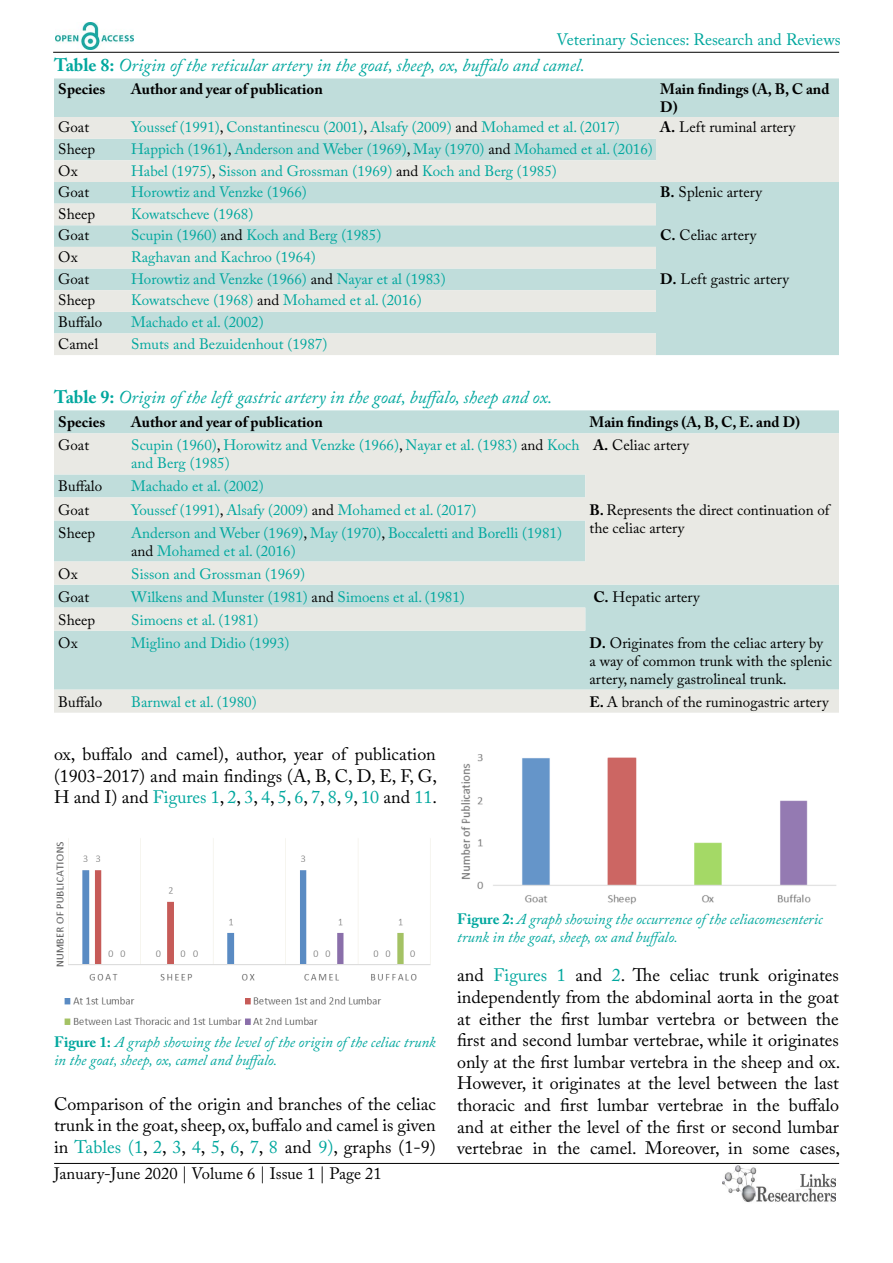
<style>
.page{position:relative;width:893px;height:1263px;background:#fff}
.page>*{position:absolute;margin:0;border:0;box-sizing:border-box;transform-origin:0 0}
.t1{font:18px/21.6px "Adobe Caslon Pro";color:#000;text-align:justify}
.t2{font:italic 18px "Adobe Caslon Pro";color:#00a79e}
.t3{font:16.5px "Adobe Caslon Pro";color:#000}
.t4{font:16.5px "Adobe Caslon Pro";color:#00a79e}
.t5{font:15px/18px "Adobe Caslon Pro";color:#00a79e}
.t6{font:15px/18px "Adobe Caslon Pro";color:#000}
.t7{font:italic 15px/18px "Adobe Caslon Pro";color:#00a79e}
.t8{font:700 15px/18px "Adobe Caslon Pro";color:#000}
.s1{font-weight:700;font-style:normal}
.s2{color:#000}
.s3{font-weight:700}
.s4{color:#00a79e}
</style>
<div class="page">
<hr style="left:53px;top:52px;width:786px;height:1px;background:#000">
<hr style="left:54px;top:1163px;width:785px;height:1px;background:#000">
<img style="left:55px;top:23px;width:79px;height:27px">
<img style="left:722px;top:1166px;width:113px;height:37px">
<div style="left:54px;top:78px;width:785px;height:39px;background:#c0dddb"></div>
<svg style="left:54px;top:117px;width:785px;height:238px;background:#d4e2df"></svg>
<div style="left:54px;top:410px;width:785px;height:23px;background:#c0dddb"></div>
<svg style="left:54px;top:433px;width:785px;height:280px;background:#d5e3df"></svg>
<img style="left:56px;top:838px;width:375px;height:187px">
<img style="left:460px;top:754px;width:376px;height:151px">
<p class="t4" style="left:556px;top:30px;width:286px">Veterinary Sciences: Research and Reviews</p>
<p class="t2" style="left:54px;top:54px;width:532px"><span class="s1">Table 8:</span> Origin of the reticular artery in the goat, sheep, ox, buffalo and camel.</p>
<p class="t8" style="left:58px;top:80px;width:49px">Species</p>
<p class="t8" style="left:131px;top:80px;width:193px">Author and year of publication</p>
<p class="t8" style="left:660px;top:80px;width:171px">Main findings (A, B, C and<br>D)</p>
<p class="t6" style="left:58px;top:118px;width:32px">Goat</p>
<p class="t5" style="left:131px;top:118px;width:490px">Youssef (1991)<span class="s2">,</span> Constantinescu (2001)<span class="s2">,</span> Alsafy (2009) <span class="s2">and</span> Mohamed et al. (2017)</p>
<p class="t6" style="left:660px;top:118px;width:137px"><span class="s3">A.</span> Left ruminal artery</p>
<p class="t6" style="left:58px;top:140px;width:39px">Sheep</p>
<p class="t5" style="left:131px;top:140px;width:523px">Happich (1961)<span class="s2">,</span> Anderson and Weber (1969)<span class="s2">,</span> May (1970) <span class="s2">and</span> Mohamed et al. (2016)</p>
<p class="t6" style="left:58px;top:161px;width:21px">Ox</p>
<p class="t5" style="left:131px;top:161px;width:427px">Habel (1975)<span class="s2">,</span> Sisson and Grossman (1969) <span class="s2">and</span> Koch and Berg (1985)</p>
<p class="t6" style="left:58px;top:183px;width:32px">Goat</p>
<p class="t5" style="left:131px;top:183px;width:177px">Horowtiz and Venzke (1966)</p>
<p class="t6" style="left:660px;top:183px;width:103px"><span class="s3">B.</span> Splenic artery</p>
<p class="t6" style="left:58px;top:205px;width:39px">Sheep</p>
<p class="t5" style="left:131px;top:205px;width:124px">Kowatscheve (1968)</p>
<p class="t6" style="left:58px;top:226px;width:32px">Goat</p>
<p class="t5" style="left:131px;top:226px;width:252px">Scupin (1960) <span class="s2">and</span> Koch and Berg (1985)</p>
<p class="t6" style="left:660px;top:226px;width:98px"><span class="s3">C.</span> Celiac artery</p>
<p class="t6" style="left:58px;top:248px;width:21px">Ox</p>
<p class="t5" style="left:131px;top:248px;width:186px">Raghavan and Kachroo (1964)</p>
<p class="t6" style="left:58px;top:270px;width:32px">Goat</p>
<p class="t5" style="left:131px;top:270px;width:316px">Horowtiz and Venzke (1966) <span class="s2">and</span> Nayar et al (1983)</p>
<p class="t6" style="left:660px;top:270px;width:130px"><span class="s3">D.</span> Left gastric artery</p>
<p class="t6" style="left:58px;top:291px;width:39px">Sheep</p>
<p class="t5" style="left:131px;top:291px;width:292px">Kowatscheve (1968) <span class="s2">and</span> Mohamed et al. (2016)</p>
<p class="t6" style="left:58px;top:313px;width:46px">Buffalo</p>
<p class="t5" style="left:131px;top:313px;width:134px">Machado et al. (2002)</p>
<p class="t6" style="left:58px;top:334px;width:41px">Camel</p>
<p class="t5" style="left:131px;top:334px;width:198px">Smuts and Bezuidenhout (1987)</p>
<p class="t2" style="left:54px;top:386px;width:500px"><span class="s1">Table 9:</span> Origin of the left gastric artery in the goat, buffalo, sheep and ox.</p>
<p class="t8" style="left:58px;top:413px;width:49px">Species</p>
<p class="t8" style="left:131px;top:413px;width:193px">Author and year of publication</p>
<p class="t8" style="left:590px;top:413px;width:212px">Main findings (A, B, C, E. and D)</p>
<p class="t6" style="left:58px;top:436px;width:32px">Goat</p>
<p class="t5" style="left:131px;top:436px;width:450px">Scupin (1960)<span class="s2">,</span> Horowitz and Venzke (1966)<span class="s2">,</span> Nayar et al. (1983) <span class="s2">and</span> Koch and Berg (1985)</p>
<p class="t6" style="left:593px;top:436px;width:97px"><span class="s3">A.</span> Celiac artery</p>
<p class="t6" style="left:58px;top:477px;width:46px">Buffalo</p>
<p class="t5" style="left:131px;top:477px;width:134px">Machado et al. (2002)</p>
<p class="t6" style="left:58px;top:500px;width:32px">Goat</p>
<p class="t5" style="left:131px;top:500px;width:347px">Youssef (1991)<span class="s2">,</span> Alsafy (2009) <span class="s2">and</span> Mohamed et al. (2017)</p>
<p class="t6" style="left:590px;top:500px;width:242px"><span class="s3">B.</span> Represents the direct continuation of the celiac artery</p>
<p class="t6" style="left:58px;top:523px;width:39px">Sheep</p>
<p class="t5" style="left:131px;top:523px;width:432px">Anderson and Weber (1969)<span class="s2">,</span> May (1970)<span class="s2">,</span> Boccaletti and Borelli (1981) <span class="s2">and</span> Mohamed et al. (2016)</p>
<p class="t6" style="left:58px;top:564px;width:21px">Ox</p>
<p class="t5" style="left:131px;top:564px;width:175px">Sisson and Grossman (1969)</p>
<p class="t6" style="left:58px;top:587px;width:32px">Goat</p>
<p class="t5" style="left:131px;top:587px;width:335px">Wilkens and Munster (1981) <span class="s2">and</span> Simoens et al. (1981)</p>
<p class="t6" style="left:593px;top:587px;width:108px"><span class="s3">C.</span> Hepatic artery</p>
<p class="t6" style="left:58px;top:610px;width:39px">Sheep</p>
<p class="t5" style="left:131px;top:610px;width:129px">Simoens et al. (1981)</p>
<p class="t6" style="left:58px;top:633px;width:21px">Ox</p>
<p class="t5" style="left:131px;top:633px;width:160px">Miglino and Didio (1993)</p>
<p class="t6" style="left:590px;top:633px;width:244px"><span class="s3">D.</span> Originates from the celiac artery by a way of common trunk with the splenic artery, namely gastrolineal trunk.</p>
<p class="t6" style="left:58px;top:692px;width:46px">Buffalo</p>
<p class="t5" style="left:131px;top:692px;width:127px">Barnwal et al. (1980)</p>
<p class="t6" style="left:590px;top:692px;width:240px"><span class="s3">E.</span> A branch of the ruminogastric artery</p>
<p class="t1" style="left:54px;top:743px;width:385px">ox, buffalo and camel), author, year of publication (1903-2017) and main findings (A, B, C, D, E, F, G, H and I) and <span class="s4">Figures 1</span>, <span class="s4">2</span>, <span class="s4">3</span>, <span class="s4">4</span>, <span class="s4">5</span>, <span class="s4">6</span>, <span class="s4">7</span>, <span class="s4">8</span>, <span class="s4">9</span>, <span class="s4">10</span> and <span class="s4">11</span>.</p>
<p class="t7" style="left:54px;top:1033px;width:383px"><span class="s1">Figure 1:</span> A graph showing the level of the origin of the celiac trunk in the goat, sheep, ox, camel and buffalo.</p>
<p class="t1" style="left:54px;top:1092px;width:383px">Comparison of the origin and branches of the celiac trunk in the goat, sheep, ox, buffalo and camel is given in <span class="s4">Tables (1</span>, <span class="s4">2</span>, <span class="s4">3</span>, <span class="s4">4</span>, <span class="s4">5</span>, <span class="s4">6</span>, <span class="s4">7</span>, <span class="s4">8</span> and <span class="s4">9)</span>, graphs (1-9)</p>
<p class="t3" style="left:54px;top:1164px;width:329px">January-June 2020 | Volume 6 | Issue 1 | Page 21</p>
<p class="t7" style="left:457px;top:909px;width:367px"><span class="s1">Figure 2:</span> A graph showing the occurrence of the celiacomesenteric trunk in the goat, sheep, ox and buffalo.</p>
<p class="t1" style="left:457px;top:964px;width:385px">and <span class="s4">Figures 1</span> and <span class="s4">2</span>. The celiac trunk originates independently from the abdominal aorta in the goat at either the first lumbar vertebra or between the first and second lumbar vertebrae, while it originates only at the first lumbar vertebra in the sheep and ox.<br>However, it originates at the level between the last thoracic and first lumbar vertebrae in the buffalo and at either the level of the first or second lumbar vertebrae in the camel. Moreover, in some cases,</p>
</div>
